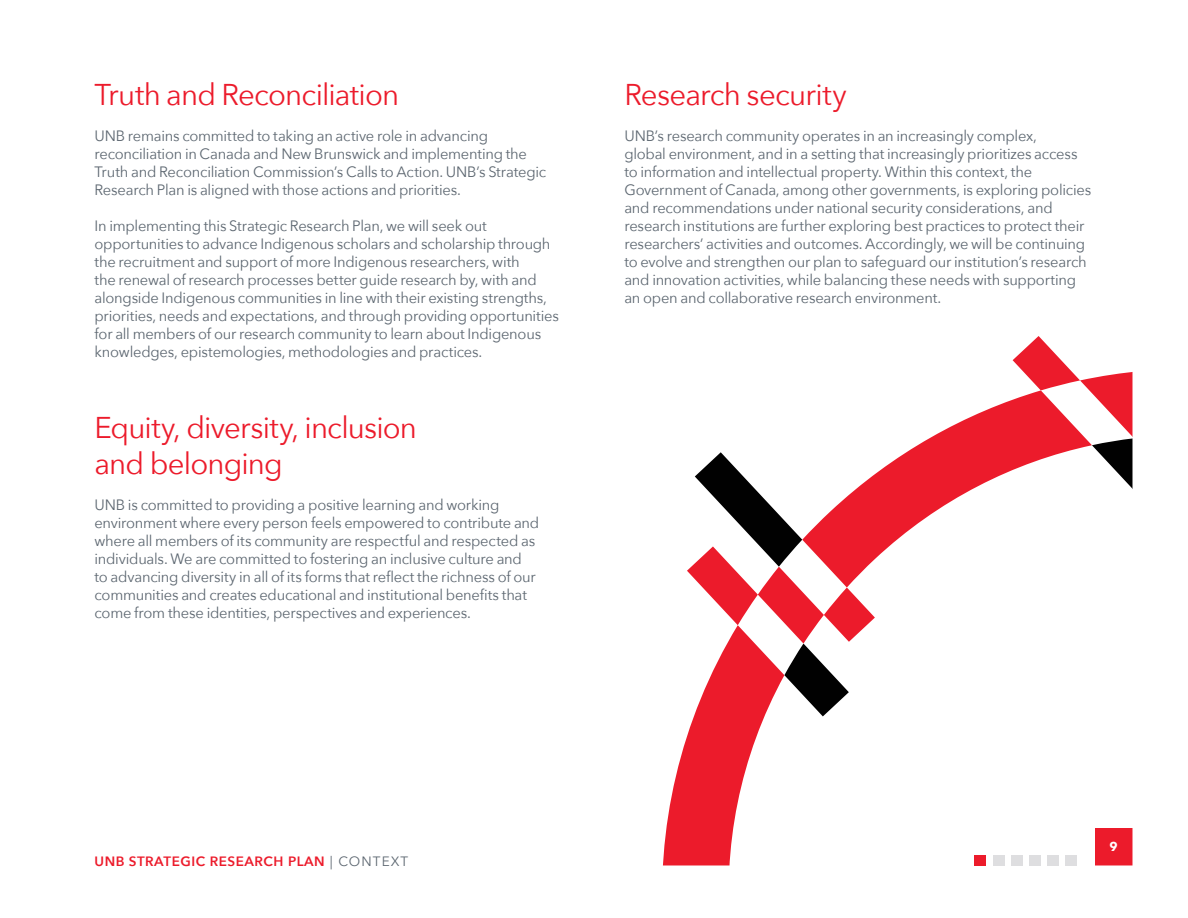
<style>
.page{position:relative;width:1188px;height:918px;background:#fff}
.page>*{position:absolute;margin:0;border:0;box-sizing:border-box;transform-origin:0 0}
.t1{font:30px/36px "Avenir Next";letter-spacing:-.03em;color:#ec1b2b}
.t2{font:15px/18px "Avenir Next";letter-spacing:-.015em;color:#5c6670}
.t3{font:600 13.5px "Avenir Next";letter-spacing:.04em;color:#ec1b2b}
.t4{font:700 12.75px "Avenir Next";color:#fff}
.s1{font-weight:400;color:#5c6670}
</style>
<div class="page">
<svg style="left:663px;top:336px;width:470px;height:530px"></svg>
<div style="left:993px;top:855px;width:11px;height:11px;background:#dedee0"></div>
<div style="left:1011px;top:855px;width:11px;height:11px;background:#dedee0"></div>
<div style="left:1030px;top:855px;width:11px;height:11px;background:#dedee0"></div>
<div style="left:1048px;top:855px;width:11px;height:11px;background:#dedee0"></div>
<div style="left:1066px;top:855px;width:11px;height:11px;background:#dedee0"></div>
<div style="left:975px;top:855px;width:11px;height:11px;background:#ec1b2b"></div>
<p class="t1" style="left:94px;top:75px;width:306px">Truth and Reconciliation</p>
<p class="t2" style="left:94px;top:126px;width:453px">UNB remains committed to taking an active role in advancing reconciliation in Canada and New Brunswick and implementing the Truth and Reconciliation Commission’s Calls to Action. UNB’s Strategic Research Plan is aligned with those actions and priorities.</p>
<p class="t2" style="left:94px;top:216px;width:466px">In implementing this Strategic Research Plan, we will seek out opportunities to advance Indigenous scholars and scholarship through the recruitment and support of more Indigenous researchers, with<br>the renewal of research processes better guide research by, with and alongside Indigenous communities in line with their existing strengths, priorities, needs and expectations, and through providing opportunities for all members of our research community to learn about Indigenous knowledges, epistemologies, methodologies and practices.</p>
<p class="t1" style="left:94px;top:408px;width:324px">Equity, diversity, inclusion and belonging</p>
<p class="t2" style="left:94px;top:495px;width:446px">UNB is committed to providing a positive learning and working environment where every person feels empowered to contribute and where all members of its community are respectful and respected as individuals. We are committed to fostering an inclusive culture and<br>to advancing diversity in all of its forms that reflect the richness of our communities and creates educational and institutional benefits that come from these identities, perspectives and experiences.</p>
<p class="t1" style="left:624px;top:75px;width:224px">Research security</p>
<p class="t2" style="left:624px;top:126px;width:468px">UNB’s research community operates in an increasingly complex,<br>global environment, and in a setting that increasingly prioritizes access to information and intellectual property. Within this context, the Government of Canada, among other governments, is exploring policies and recommendations under national security considerations, and research institutions are further exploring best practices to protect their researchers’ activities and outcomes. Accordingly, we will be continuing to evolve and strengthen our plan to safeguard our institution’s research and innovation activities, while balancing these needs with supporting an open and collaborative research environment.</p>
<p class="t3" style="left:94px;top:849px;width:315px">UNB STRATEGIC RESEARCH PLAN <span class="s1">| CONTEXT</span></p>
<p class="t4" style="left:1110px;top:836px;width:10px">9</p>
</div>
